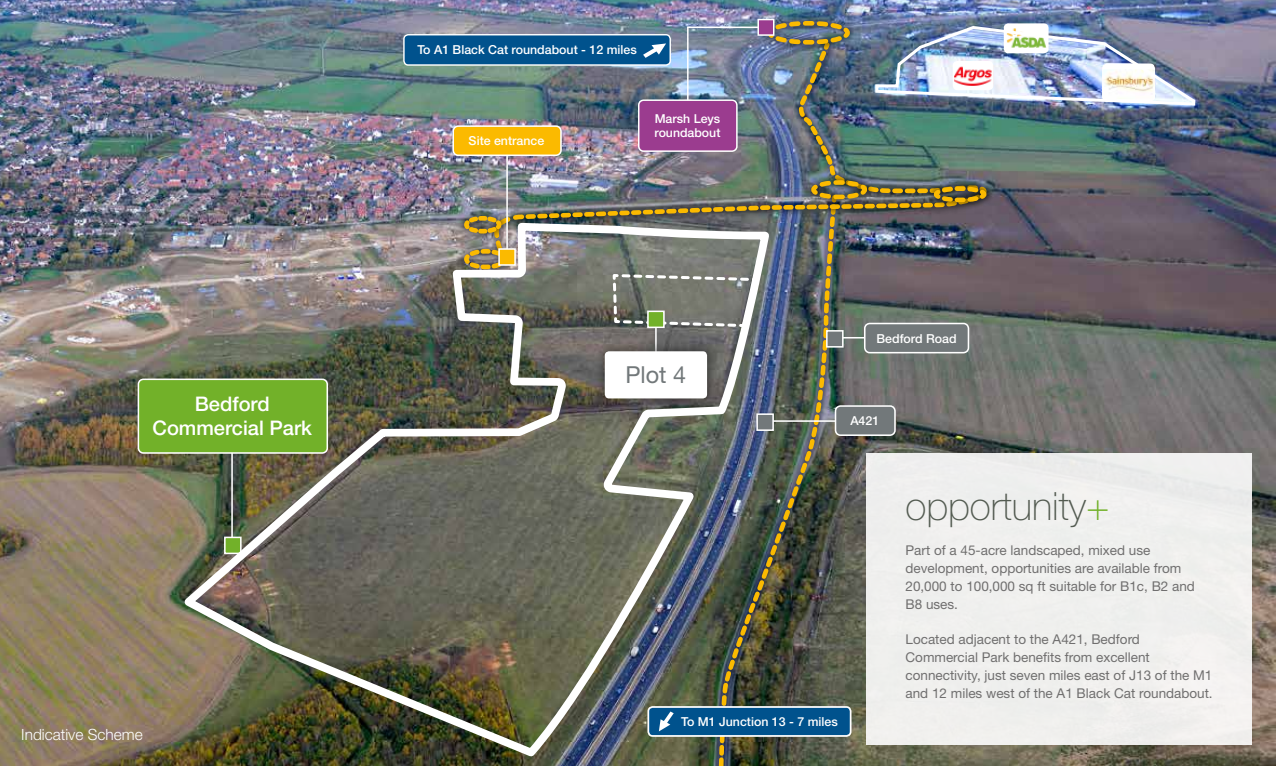
<style>
.page{position:relative;width:1276px;height:766px;background:#fff}
.page>*{position:absolute;margin:0;border:0;box-sizing:border-box;transform-origin:0 0}
.t1{font:100 39px "Helvetica Neue LT Pro";color:#535b51}
.t2{font:23.4px "Helvetica Neue LT Pro";color:#72787a}
.t3{font:500 20.1px/24.2px "Helvetica Neue LT Pro";color:#fff;text-align:center}
.t4{font:300 15.45px "Helvetica Neue LT Pro";color:#fff}
.t5{font:13.5px/18px "Helvetica Neue LT Pro";color:#706f6f}
.t6{font:500 12.3px/14.7px "Helvetica Neue LT Pro";color:#fff}
.s1{color:#72b129}
</style>
<div class="page">
<img style="left:0;top:0;width:1275px;height:765px">
<div style="left:404px;top:35px;width:266px;height:30px;background:#00528d;border-radius:4px"></div>
<div style="left:403px;top:34px;width:268px;height:32px;border:1px solid #fff;border-radius:4px"></div>
<div style="left:866px;top:453px;width:386px;height:291px;background:#f1f0ef"></div>
<div style="left:138px;top:379px;width:189px;height:74px;background:#72b129;border-radius:5px"></div>
<div style="left:138px;top:378px;width:190px;height:75px;border:2px solid #fff;border-radius:5px"></div>
<div style="left:456px;top:208px;width:53px;height:33px;background:#000;opacity:.5"></div>
<div style="left:453px;top:126px;width:108px;height:29px;background:#fbba00;border-radius:5px"></div>
<div style="left:452px;top:125px;width:110px;height:31px;border:2px solid #fff;border-radius:5px"></div>
<div style="left:759px;top:13px;width:98px;height:40px;background:#000;opacity:.5"></div>
<img style="left:175px;top:219px;width:287px;height:542px">
<img style="left:462px;top:18px;width:734px;height:747px">
<div style="left:593px;top:339px;width:126px;height:71px;background:#000;opacity:.4"></div>
<div style="left:605px;top:351px;width:102px;height:47px;background:#fff;border-radius:4px"></div>
<h3 class="t3" style="left:152px;top:391px;width:161px">Bedford<br>Commercial Park</h3>
<p class="t4" style="left:21px;top:725px;width:123px">Indicative Scheme</p>
<p class="t6" style="left:417px;top:42px;width:221px">To A1 Black Cat roundabout - 12 miles</p>
<p class="t6" style="left:469px;top:133px;width:77px">Site entrance</p>
<p class="t6" style="left:654px;top:111px;width:67px">Marsh Leys roundabout</p>
<h2 class="t2" style="left:625px;top:360px;width:62px">Plot 4</h2>
<p class="t6" style="left:876px;top:330px;width:81px">Bedford Road</p>
<p class="t6" style="left:850px;top:413px;width:30px">A421</p>
<p class="t6" style="left:681px;top:714px;width:158px">To M1 Junction 13 - 7 miles</p>
<h1 class="t1" style="left:905px;top:482px;width:206px">opportunity<span class="s1">+</span></h1>
<p class="t5" style="left:905px;top:540px;width:291px">Part of a 45-acre landscaped, mixed use development, opportunities are available from 20,000 to 100,000 sq ft suitable for B1c, B2 and B8 uses.</p>
<p class="t5" style="left:905px;top:629px;width:309px">Located adjacent to the A421, Bedford Commercial Park benefits from excellent connectivity, just seven miles east of J13 of the M1 and 12 miles west of the A1 Black Cat roundabout.</p>
</div>
